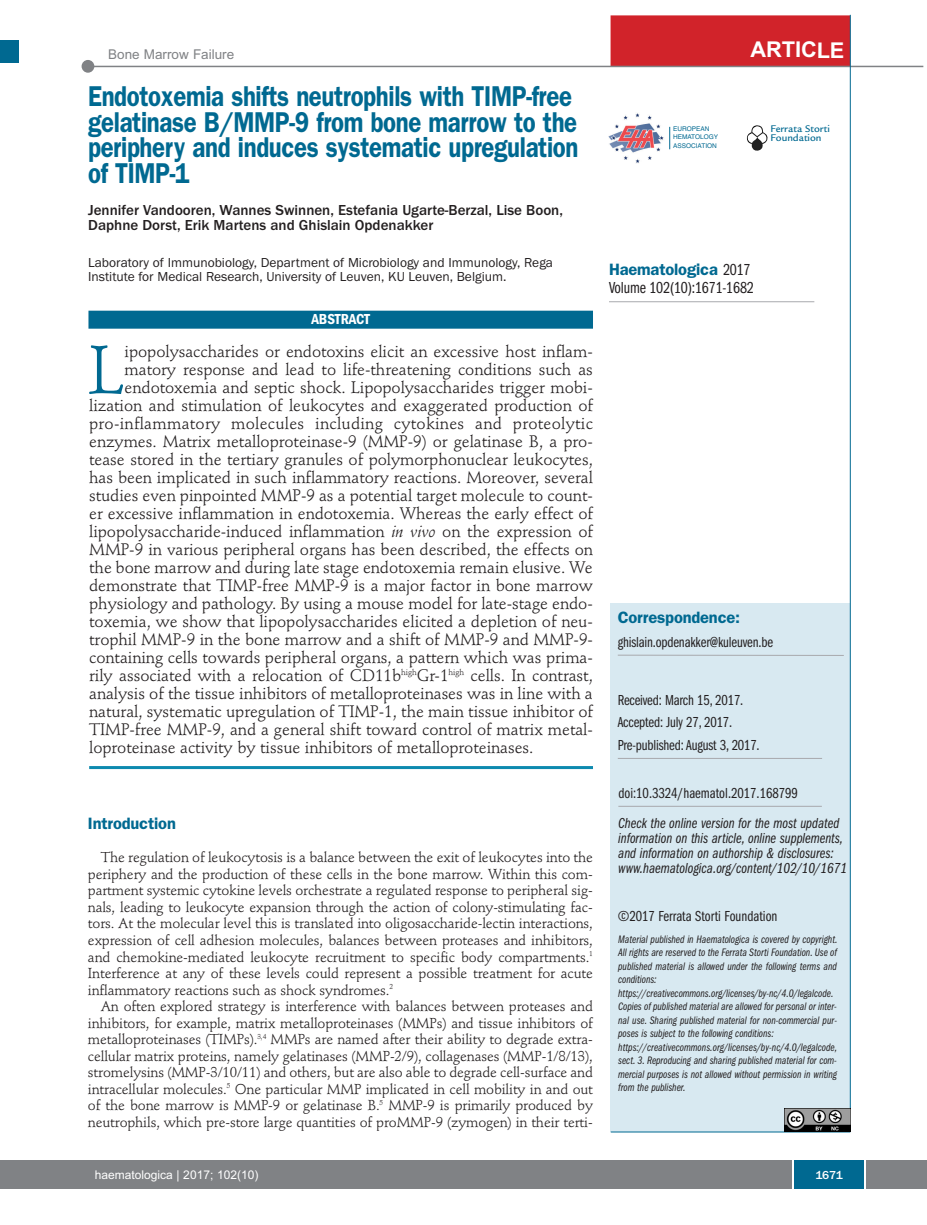
<style>
.page{position:relative;width:927px;height:1225px;background:#fff}
.page>*{position:absolute;margin:0;border:0;box-sizing:border-box;transform-origin:0 0}
.t1{font:66.9px "Stempel Schneidler";color:#006991}
.t2{font:600 28.8px/25.5px "Franklin Gothic";letter-spacing:-.015em;color:#006991;scale:.83 1}
.t3{font:700 21.75px "Arial";letter-spacing:-.01em;color:#fff}
.t4{font:16.5px "Stempel Schneidler";letter-spacing:-.005em;color:#231f20}
.t5{font:16.5px "Stempel Schneidler";letter-spacing:.015em;color:#231f20}
.t6{font:600 16.5px "Franklin Gothic";letter-spacing:-.01em;color:#006991}
.t7{font:16.5px "Franklin Gothic Book Cmpr";letter-spacing:-.01em;color:#231f20}
.t8{font:15px/22.5px "Franklin Gothic Book Cmpr";letter-spacing:-.01em;color:#231f20}
.t9{font:15px/15px "Franklin Gothic Book Cmpr Ital";color:#231f20}
.t10{font:500 15px/15px "Franklin Gothic";color:#231f20}
.t11{font:600 condensed 15px "Franklin Gothic";letter-spacing:-.005em;color:#fff}
.t12{font:14.25px/16.5px "Stempel Schneidler";letter-spacing:-.01em;color:#231f20;text-align:justify}
.t13{font:13.5px/13.5px "Franklin Gothic";color:#231f20}
.t14{font:13.5px "Arial";color:#808285}
.t15{font:12px "Arial";color:#fff}
.t16{font:500 12px "Franklin Gothic";color:#fff}
.t17{font:11.25px/13.5px "Franklin Gothic Book Cmpr Ital";color:#231f20}
.t18{font:500 10.5px/9px "Legacy Sans";color:#006991}
.t19{font:6.45px/8.7px "Helvetica";color:#006991}
.s1{font-style:italic}
.s2{font-family:"Franklin Gothic Book Cmpr";font-weight:400;color:#231f20}
</style>
<div class="page">
<div style="left:18px;top:1160px;width:909px;height:28px;background:#808285"></div>
<div style="left:794px;top:1160px;width:70px;height:28px;background:#006991"></div>
<hr style="left:792px;top:1160px;width:2px;height:28px;background:#fff">
<hr style="left:864px;top:1160px;width:2px;height:28px;background:#fff">
<div style="left:611px;top:603px;width:239px;height:529px;background:#d8e9f1"></div>
<hr style="left:618px;top:758px;width:204px;height:1px;background:#a8a9ad">
<hr style="left:618px;top:655px;width:226px;height:1px;background:#a8a9ad">
<hr style="left:611px;top:1131px;width:239px;height:1px;background:#006991">
<img style="left:747px;top:125px;width:20px;height:26px">
<img style="left:608px;top:113px;width:56px;height:50px">
<svg style="left:669px;top:127px;width:1px;height:22px"></svg>
<hr style="left:609px;top:301px;width:205px;height:1px;background:#a8a9ad">
<div style="left:611px;top:15px;width:239px;height:52px;background:#d1232a"></div>
<hr style="left:87px;top:66px;width:836px;height:1px;background:#808285">
<div style="left:82px;top:60px;width:12px;height:13px;background:#808285;border-radius:50%"></div>
<hr style="left:618px;top:806px;width:204px;height:1px;background:#a8a9ad">
<hr style="left:850px;top:15px;width:1px;height:1116px;background:#006991">
<img style="left:785px;top:1108px;width:65px;height:23px">
<div style="left:0;top:40px;width:19px;height:22px;background:#006991"></div>
<div style="left:0;top:1160px;width:18px;height:28px;background:#808285"></div>
<hr style="left:89px;top:766px;width:504px;height:3px;background:#0d8aaf">
<div style="left:88px;top:311px;width:505px;height:18px;background:#006991"></div>
<p class="t14" style="left:108px;top:47px;width:128px">Bone Marrow Failure</p>
<h3 class="t3" style="left:751px;top:37px;width:95px">ARTICLE</h3>
<h2 class="t2" style="left:88px;top:86px;width:592px">Endotoxemia shifts neutrophils with TIMP-free gelatinase B/MMP-9 from bone marrow to the periphery and induces systematic upregulation of TIMP-1</h2>
<p class="t10" style="left:88px;top:202px;width:476px">Jennifer Vandooren, Wannes Swinnen, Estefania Ugarte-Berzal, Lise Boon,<br>Daphne Dorst, Erik Martens and Ghislain Opdenakker</p>
<p class="t13" style="left:88px;top:256px;width:466px">Laboratory of Immunobiology, Department of Microbiology and Immunology, Rega<br>Institute for Medical Research, University of Leuven, KU Leuven, Belgium.</p>
<p class="t11" style="left:311px;top:314px;width:60px">ABSTRACT</p>
<h1 class="t1" style="left:89px;top:342px;width:37px">L</h1>
<p class="t4" style="left:125px;top:345px;width:470px">ipopolysaccharides or endotoxins elicit an excessive host inflam-</p>
<p class="t4" style="left:125px;top:363px;width:470px">matory response and lead to life-threatening conditions such as</p>
<p class="t4" style="left:125px;top:381px;width:470px">endotoxemia and septic shock. Lipopolysaccharides trigger mobi-</p>
<p class="t4" style="left:89px;top:399px;width:505px">lization and stimulation of leukocytes and exaggerated production of</p>
<p class="t5" style="left:89px;top:417px;width:505px">pro-inflammatory molecules including cytokines and proteolytic</p>
<p class="t4" style="left:89px;top:435px;width:505px">enzymes. Matrix metalloproteinase-9 (MMP-9) or gelatinase B, a pro-</p>
<p class="t4" style="left:89px;top:453px;width:505px">tease stored in the tertiary granules of polymorphonuclear leukocytes,</p>
<p class="t4" style="left:89px;top:471px;width:505px">has been implicated in such inflammatory reactions. Moreover, several</p>
<p class="t4" style="left:89px;top:489px;width:505px">studies even pinpointed MMP-9 as a potential target molecule to count-</p>
<p class="t4" style="left:89px;top:507px;width:505px">er excessive inflammation in endotoxemia. Whereas the early effect of</p>
<p class="t4" style="left:89px;top:525px;width:505px">lipopolysaccharide-induced inflammation <span class="s1">in vivo</span> on the expression of</p>
<p class="t4" style="left:89px;top:543px;width:505px">MMP-9 in various peripheral organs has been described, the effects on</p>
<p class="t4" style="left:89px;top:561px;width:505px">the bone marrow and during late stage endotoxemia remain elusive. We</p>
<p class="t4" style="left:89px;top:579px;width:505px">demonstrate that TIMP-free MMP-9 is a major factor in bone marrow</p>
<p class="t4" style="left:89px;top:597px;width:505px">physiology and pathology. By using a mouse model for late-stage endo-</p>
<p class="t4" style="left:89px;top:615px;width:505px">toxemia, we show that lipopolysaccharides elicited a depletion of neu-</p>
<p class="t4" style="left:89px;top:633px;width:505px">trophil MMP-9 in the bone marrow and a shift of MMP-9 and MMP-9-</p>
<p class="t4" style="left:89px;top:651px;width:505px">containing cells towards peripheral organs, a pattern which was prima-</p>
<p class="t4" style="left:89px;top:669px;width:505px">rily associated with a relocation of CD11b<sup>high</sup>Gr-1<sup>high</sup> cells. In contrast,</p>
<p class="t4" style="left:89px;top:687px;width:505px">analysis of the tissue inhibitors of metalloproteinases was in line with a</p>
<p class="t4" style="left:89px;top:705px;width:505px">natural, systematic upregulation of TIMP-1, the main tissue inhibitor of</p>
<p class="t4" style="left:89px;top:723px;width:505px">TIMP-free MMP-9, and a general shift toward control of matrix metal-</p>
<p class="t4" style="left:89px;top:741px;width:446px">loproteinase activity by tissue inhibitors of metalloproteinases.</p>
<p class="t6" style="left:88px;top:818px;width:89px">Introduction</p>
<p class="t12" style="left:88px;top:850px;width:507px;text-indent:13px">The regulation of leukocytosis is a balance between the exit of leukocytes into the periphery and the production of these cells in the bone marrow. Within this com&shy;partment systemic cytokine levels orchestrate a regulated response to peripheral sig&shy;nals, leading to leukocyte expansion through the action of colony-stimulating fac&shy;tors. At the molecular level this is translated into oligosaccharide-lectin interactions, expression of cell adhesion molecules, balances between proteases and inhibitors, and chemokine-mediated leukocyte recruitment to specific body compartments.<sup>1<br></sup>Interference at any of these levels could represent a possible treatment for acute inflammatory reactions such as shock syndromes.<sup>2</sup></p>
<p class="t12" style="left:88px;top:999px;width:507px;text-indent:13px">An often explored strategy is interference with balances between proteases and inhibitors, for example, matrix metalloproteinases (MMPs) and tissue inhibitors of metalloproteinases (TIMPs).<sup>3,4</sup> MMPs are named after their ability to degrade extra&shy;cellular matrix proteins, namely gelatinases (MMP-2/9), collagenases (MMP-1/8/13), stromelysins (MMP-3/10/11) and others, but are also able to degrade cell-surface and intracellular molecules.<sup>5</sup> One particular MMP implicated in cell mobility in and out of the bone marrow is MMP-9 or gelatinase B.<sup>5</sup> MMP-9 is primarily produced by neutrophils, which pre-store large quantities of proMMP-9 (zymogen) in their terti-</p>
<p class="t19" style="left:673px;top:124px;width:47px">EUROPEAN<br>HEMATOLOGY<br>ASSOCIATION</p>
<p class="t18" style="left:771px;top:125px;width:61px">Ferrata Storti<br>Foundation</p>
<p class="t6" style="left:609px;top:264px;width:143px">Haematologica <span class="s2">2017</span></p>
<p class="t7" style="left:609px;top:282px;width:146px">Volume 102(10):1671-1682</p>
<p class="t6" style="left:618px;top:612px;width:124px">Correspondence:</p>
<p class="t8" style="left:618px;top:631px;width:157px">ghislain.opdenakker@kuleuven.be</p>
<p class="t8" style="left:618px;top:690px;width:143px">Received: March 15, 2017.<br>Accepted: July 27, 2017.<br>Pre-published: August 3, 2017.</p>
<p class="t8" style="left:618px;top:782px;width:181px">doi:10.3324/haematol.2017.168799</p>
<p class="t9" style="left:618px;top:817px;width:230px">Check the online version for the most updated information on this article, online supplements, and information on authorship &amp; disclosures: www.haematologica.org/content/102/10/1671</p>
<p class="t8" style="left:618px;top:906px;width:161px">©2017 Ferrata Storti Foundation</p>
<p class="t17" style="left:618px;top:933px;width:221px">Material published in Haematologica is covered by copyright.<br>All rights are reserved to the Ferrata Storti Foundation. Use of published material is allowed under the following terms and conditions: https://creativecommons.org/licenses/by-nc/4.0/legalcode.<br>Copies of published material are allowed for personal or inter&shy;nal use. Sharing published material for non-commercial pur&shy;poses is subject to the following conditions: https://creativecommons.org/licenses/by-nc/4.0/legalcode, sect. 3. Reproducing and sharing published material for com&shy;mercial purposes is not allowed without permission in writing from the publisher.</p>
<p class="t15" style="left:95px;top:1167px;width:165px">haematologica | 2017; 102(10)</p>
<p class="t16" style="left:815px;top:1167px;width:29px">1671</p>
</div>
